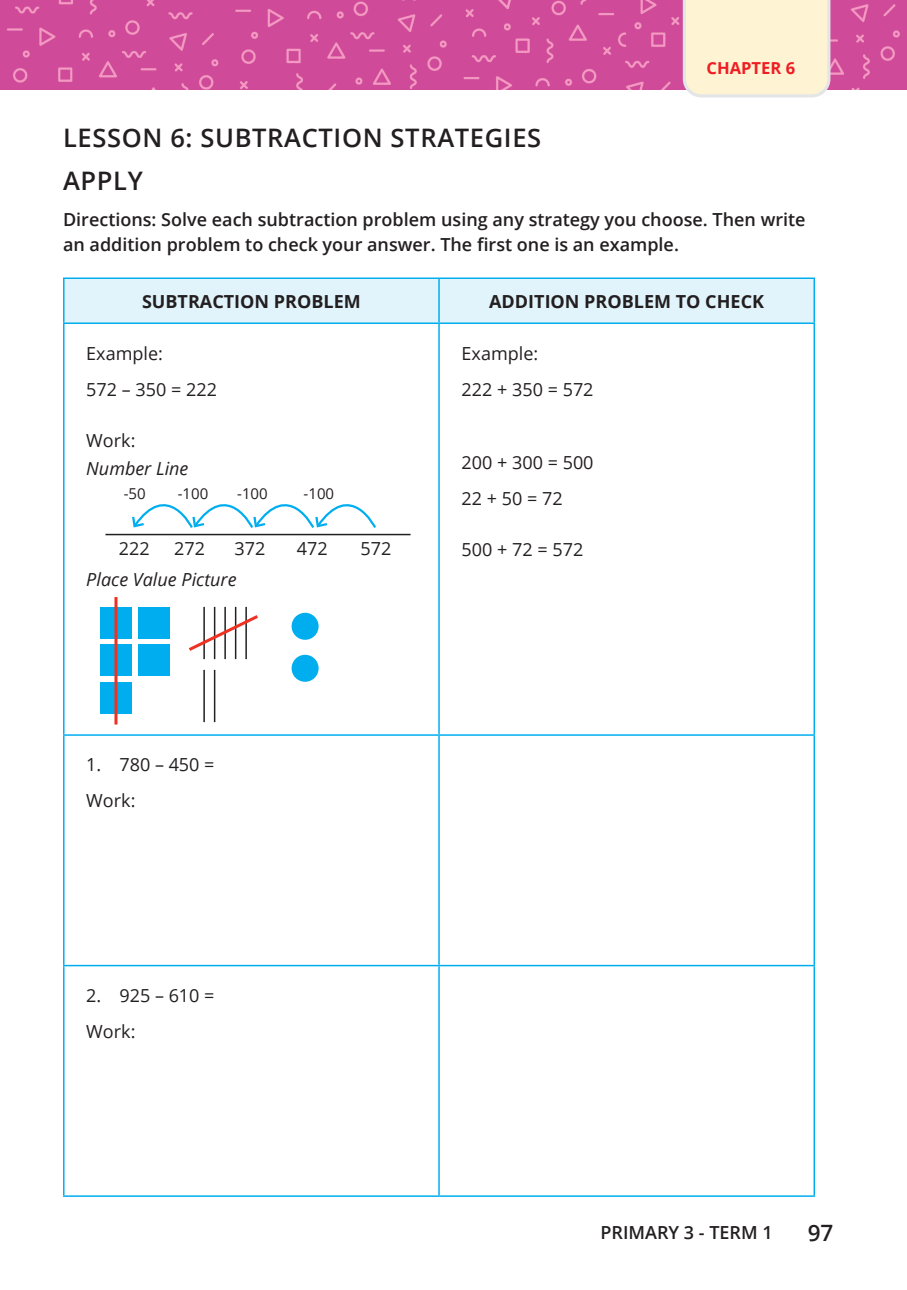
<style>
.page{position:relative;width:907px;height:1290px;background:#fff}
.page>*{position:absolute;margin:0;border:0;box-sizing:border-box;transform-origin:0 0}
.page_title{font:600 25.5px "Open Sans";letter-spacing:.025em;color:#231f20}
.t1{font:600 22.5px "Open Sans";color:#231f20}
.text_question{font:600 18px/25.5px "Open Sans";color:#231f20}
.text{font:18px "Open Sans";color:#231f20}
.table_head{font:700 18px "Open Sans";color:#231f20}
.text-2{font:italic 18px "Open Sans";color:#231f20}
.t2{font:700 16.5px "Open Sans";color:#ee1d23}
.text-3{font:15px "Open Sans";color:#231f20}
</style>
<div class="page">
<img style="left:0;top:1px;width:906px;height:88px">
<svg style="left:132px;top:504px;width:244px;height:24px"></svg>
<hr style="left:105px;top:534px;width:305px;height:1px;background:#231f20">
<hr style="left:203px;top:607px;width:2px;height:52px;background:#231f20">
<hr style="left:203px;top:670px;width:2px;height:52px;background:#231f20">
<hr style="left:214px;top:607px;width:1px;height:52px;background:#231f20">
<hr style="left:214px;top:670px;width:1px;height:52px;background:#231f20">
<hr style="left:224px;top:607px;width:2px;height:52px;background:#231f20">
<hr style="left:235px;top:607px;width:1px;height:52px;background:#231f20">
<hr style="left:245px;top:607px;width:2px;height:52px;background:#231f20">
<svg style="left:189px;top:612px;width:69px;height:41px"></svg>
<div style="left:291px;top:613px;width:27px;height:27px;background:#00aeef;border-radius:50%"></div>
<div style="left:291px;top:655px;width:27px;height:27px;background:#00aeef;border-radius:50%"></div>
<svg style="left:681px;top:0;width:150px;height:98px;background:#fbeed2"></svg>
<div style="left:64px;top:279px;width:749px;height:43px;background:#e1f4fc"></div>
<hr style="left:63px;top:277px;width:376px;height:2px;background:#00aeef">
<hr style="left:63px;top:279px;width:1px;height:43px;background:#00aeef">
<hr style="left:439px;top:277px;width:375px;height:2px;background:#00aeef">
<hr style="left:438px;top:279px;width:2px;height:43px;background:#00aeef">
<hr style="left:813px;top:279px;width:1px;height:43px;background:#00aeef">
<hr style="left:63px;top:322px;width:376px;height:2px;background:#00aeef">
<hr style="left:63px;top:324px;width:1px;height:410px;background:#00aeef">
<hr style="left:439px;top:322px;width:375px;height:2px;background:#00aeef">
<hr style="left:438px;top:324px;width:2px;height:410px;background:#00aeef">
<hr style="left:813px;top:324px;width:1px;height:410px;background:#00aeef">
<hr style="left:63px;top:734px;width:376px;height:2px;background:#00aeef">
<hr style="left:63px;top:736px;width:1px;height:229px;background:#00aeef">
<hr style="left:439px;top:734px;width:375px;height:2px;background:#00aeef">
<hr style="left:438px;top:736px;width:2px;height:229px;background:#00aeef">
<hr style="left:813px;top:736px;width:1px;height:229px;background:#00aeef">
<hr style="left:63px;top:965px;width:376px;height:1px;background:#00aeef">
<hr style="left:63px;top:966px;width:1px;height:229px;background:#00aeef">
<hr style="left:439px;top:965px;width:375px;height:1px;background:#00aeef">
<hr style="left:438px;top:966px;width:2px;height:229px;background:#00aeef">
<hr style="left:813px;top:966px;width:1px;height:229px;background:#00aeef">
<hr style="left:63px;top:1195px;width:376px;height:2px;background:#00aeef">
<hr style="left:439px;top:1195px;width:375px;height:2px;background:#00aeef">
<div style="left:100px;top:607px;width:32px;height:31px;background:#00aeef"></div>
<div style="left:138px;top:607px;width:31px;height:31px;background:#00aeef"></div>
<div style="left:100px;top:644px;width:32px;height:32px;background:#00aeef"></div>
<div style="left:138px;top:644px;width:31px;height:32px;background:#00aeef"></div>
<div style="left:100px;top:682px;width:32px;height:31px;background:#00aeef"></div>
<hr style="left:114px;top:597px;width:3px;height:127px;background:#ef3122">
<p class="page_title" style="left:63px;top:120px;width:479px">LESSON 6: SUBTRACTION STRATEGIES</p>
<p class="page_title" style="left:63px;top:163px;width:81px">APPLY</p>
<p class="t2" style="left:706px;top:56px;width:90px">CHAPTER 6</p>
<p class="text_question" style="left:63px;top:206px;width:744px">Directions: Solve each subtraction problem using any strategy you choose. Then write an addition problem to check your answer. The first one is an example.</p>
<p class="table_head" style="left:142px;top:288px;width:220px">SUBTRACTION PROBLEM</p>
<p class="table_head" style="left:489px;top:288px;width:276px">ADDITION PROBLEM TO CHECK</p>
<p class="text" style="left:86px;top:341px;width:78px">Example:</p>
<p class="text" style="left:86px;top:377px;width:132px">572 – 350 = 222</p>
<p class="text" style="left:86px;top:428px;width:51px">Work:</p>
<p class="text-2" style="left:86px;top:456px;width:104px">Number Line</p>
<p class="text" style="left:461px;top:341px;width:78px">Example:</p>
<p class="text" style="left:461px;top:377px;width:133px">222 + 350 = 572</p>
<p class="text" style="left:461px;top:450px;width:133px">200 + 300 = 500</p>
<p class="text" style="left:461px;top:486px;width:103px">22 + 50 = 72</p>
<p class="text" style="left:461px;top:537px;width:123px">500 + 72 = 572</p>
<p class="text-3" style="left:124px;top:483px;width:23px">-50</p>
<p class="text-3" style="left:178px;top:483px;width:32px">-100</p>
<p class="text-3" style="left:237px;top:483px;width:32px">-100</p>
<p class="text-3" style="left:303px;top:483px;width:32px">-100</p>
<p class="text" style="left:119px;top:536px;width:32px">222</p>
<p class="text" style="left:174px;top:536px;width:32px">272</p>
<p class="text" style="left:234px;top:536px;width:32px">372</p>
<p class="text" style="left:297px;top:536px;width:32px">472</p>
<p class="text" style="left:360px;top:536px;width:32px">572</p>
<p class="text-2" style="left:86px;top:567px;width:152px">Place Value Picture</p>
<p class="text" style="left:86px;top:752px;width:130px">1. 780 – 450 =</p>
<p class="text" style="left:86px;top:788px;width:51px">Work:</p>
<p class="text" style="left:86px;top:983px;width:130px">2. 925 – 610 =</p>
<p class="text" style="left:86px;top:1019px;width:51px">Work:</p>
<p class="text_question" style="left:600px;top:1220px;width:174px">PRIMARY 3 - TERM 1</p>
<p class="t1" style="left:807px;top:1218px;width:27px">97</p>
</div>
